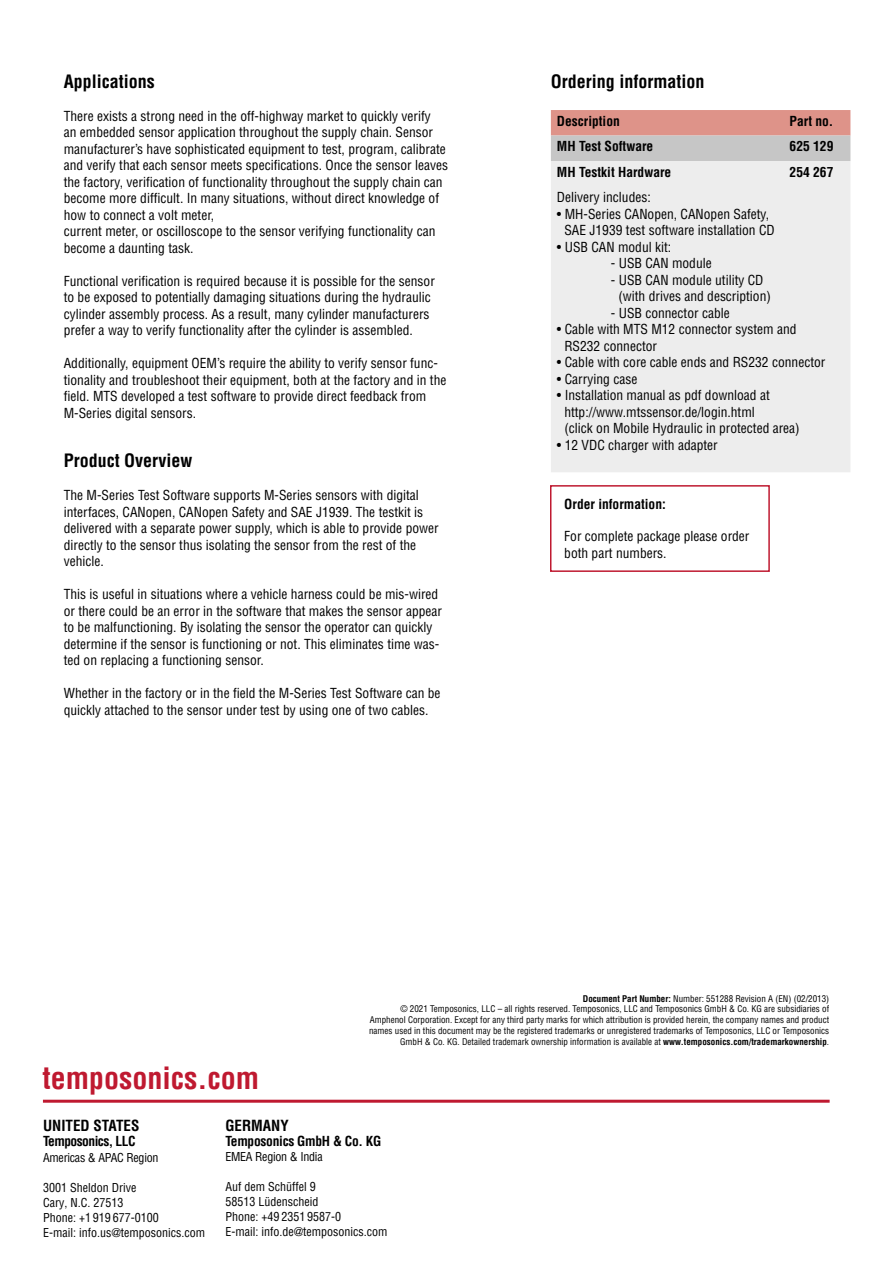
<style>
.page{position:relative;width:893px;height:1263px;background:#fff}
.page>*{position:absolute;margin:0;border:0;box-sizing:border-box;transform-origin:0 0}
.t1{font:700 condensed 30px "Helvetica LT Pro";color:#bf1930}
.t2{font:700 condensed 18px "Helvetica LT Std";color:#000}
.t3{font:700 condensed 15px "Helvetica LT Pro";color:#000}
.t4{font:condensed 13.5px/16.5px "Helvetica LT Std";color:#000}
.t5{font:700 condensed 13.5px "Helvetica LT Std";color:#000}
.t6{font:700 condensed 13.5px "Helvetica LT Pro";letter-spacing:-.02em;color:#000}
.t7{font:700 condensed 13.5px "Helvetica LT Pro";letter-spacing:-.04em;color:#000}
.t8{font:condensed 12px/15px "Helvetica LT Pro";color:#000}
.t9{font:condensed 12px "Helvetica LT Pro";letter-spacing:-.02em;color:#000}
.t10{font:condensed 9px/10.8px "Helvetica LT Pro";color:#000;text-align:right}
.s1{font-weight:700}
</style>
<div class="page">
<svg style="left:551px;top:110px;width:299px;height:51px;background:#d2ada8"></svg>
<div style="left:551px;top:161px;width:299px;height:311px;background:#ededed"></div>
<div style="left:550px;top:485px;width:220px;height:87px;border:2px solid #bf1930"></div>
<hr style="left:43px;top:1100px;width:787px;height:3px;background:#bf1930">
<h2 class="t2" style="left:64px;top:70px;width:93px">Applications</h2>
<p class="t4" style="left:64px;top:107px;width:386px">There exists a strong need in the off-highway market to quickly verify<br>an embedded sensor application throughout the supply chain. Sensor manufacturer’s have sophisticated equipment to test, program, calibrate and verify that each sensor meets specifications. Once the sensor leaves the factory, verification of functionality throughout the supply chain can become more difficult. In many situations, without direct knowledge of how to connect a volt meter,<br>current meter, or oscilloscope to the sensor verifying functionality can become a daunting task.</p>
<p class="t4" style="left:64px;top:272px;width:373px">Functional verification is required because it is possible for the sensor to be exposed to potentially damaging situations during the hydraulic cylinder assembly process. As a result, many cylinder manufacturers prefer a way to verify functionality after the cylinder is assembled.</p>
<p class="t4" style="left:64px;top:355px;width:384px">Additionally, equipment OEM’s require the ability to verify sensor func&shy;tionality and troubleshoot their equipment, both at the factory and in the field. MTS developed a test software to provide direct feedback from M-Series digital sensors.</p>
<h2 class="t2" style="left:64px;top:449px;width:130px">Product Overview</h2>
<p class="t4" style="left:64px;top:487px;width:376px">The M-Series Test Software supports M-Series sensors with digital interfaces, CANopen, CANopen Safety and SAE J1939. The testkit is delivered with a separate power supply, which is able to provide power directly to the sensor thus isolating the sensor from the rest of the vehicle.</p>
<p class="t4" style="left:64px;top:586px;width:380px">This is useful in situations where a vehicle harness could be mis-wired or there could be an error in the software that makes the sensor appear to be malfunctioning. By isolating the sensor the operator can quickly determine if the sensor is functioning or not. This eliminates time was&shy;ted on replacing a functioning sensor.</p>
<p class="t4" style="left:64px;top:685px;width:378px">Whether in the factory or in the field the M-Series Test Software can be quickly attached to the sensor under test by using one of two cables.</p>
<h2 class="t2" style="left:551px;top:70px;width:155px">Ordering information</h2>
<p class="t5" style="left:557px;top:112px;width:64px">Description</p>
<p class="t5" style="left:790px;top:112px;width:45px">Part no.</p>
<p class="t5" style="left:557px;top:138px;width:98px">MH Test Software</p>
<p class="t5" style="left:790px;top:138px;width:45px">625 129</p>
<p class="t5" style="left:557px;top:163px;width:116px">MH Testkit Hardware</p>
<p class="t5" style="left:790px;top:163px;width:45px">254 267</p>
<p class="t4" style="left:557px;top:189px;width:95px">Delivery includes:</p>
<p class="t4" style="left:557px;top:206px;width:219px;text-align:center">• MH-Series CANopen, CANopen Safety,<br>SAE J1939 test software installation CD</p>
<p class="t4" style="left:557px;top:239px;width:116px">• USB CAN modul kit:</p>
<p class="t4" style="left:611px;top:255px;width:102px">- USB CAN module</p>
<p class="t4" style="left:611px;top:272px;width:162px;text-align:center">- USB CAN module utility CD (with drives and description)</p>
<p class="t4" style="left:611px;top:304px;width:120px">- USB connector cable</p>
<p class="t4" style="left:564px;top:321px;width:234px;text-indent:-8px">• Cable with MTS M12 connector system and<br>RS232 connector</p>
<p class="t4" style="left:557px;top:354px;width:270px">• Cable with core cable ends and RS232 connector</p>
<p class="t4" style="left:557px;top:370px;width:82px">• Carrying case</p>
<p class="t4" style="left:564px;top:387px;width:237px;text-indent:-8px">• Installation manual as pdf download at http://www.mtssensor.de/login.html<br>(click on Mobile Hydraulic in protected area)</p>
<p class="t4" style="left:557px;top:436px;width:162px">• 12 VDC charger with adapter</p>
<p class="t5" style="left:564px;top:496px;width:103px">Order information:</p>
<p class="t4" style="left:564px;top:528px;width:187px">For complete package please order both part numbers.</p>
<p class="t10" style="left:369px;top:993px;width:462px"><span class="s1">Document Part Number:</span> Number: 551288 Revision A (EN) (02/2013)<br>© 2021 Temposonics, LLC – all rights reserved. Temposonics, LLC and Temposonics GmbH &amp; Co. KG are subsidiaries of Amphenol Corporation. Except for any third party marks for which attribution is provided herein, the company names and product names used in this document may be the registered trademarks or unregistered trademarks of Temposonics, LLC or Temposonics GmbH &amp; Co. KG. Detailed trademark ownership information is available at <span class="s1">www.temposonics.com/trademarkownership</span>.</p>
<h1 class="t1" style="left:43px;top:1058px;width:218px">temposonics.com</h1>
<p class="t3" style="left:43px;top:1115px;width:98px">UNITED STATES</p>
<p class="t7" style="left:43px;top:1132px;width:94px">Temposonics, LLC</p>
<p class="t9" style="left:43px;top:1150px;width:117px">Americas &amp; APAC Region</p>
<p class="t8" style="left:43px;top:1180px;width:164px">3001 Sheldon Drive<br>Cary, N.C. 27513<br>Phone: +1 919 677-0100<br>E-mail: info.us@temposonics.com</p>
<p class="t3" style="left:225px;top:1115px;width:65px">GERMANY</p>
<p class="t6" style="left:225px;top:1132px;width:158px">Temposonics GmbH &amp; Co. KG</p>
<p class="t9" style="left:225px;top:1149px;width:99px">EMEA Region &amp; India</p>
<p class="t8" style="left:225px;top:1179px;width:164px">Auf dem Schüffel 9<br>58513 Lüdenscheid<br>Phone: +49 2351 9587-0<br>E-mail: info.de@temposonics.com</p>
</div>
